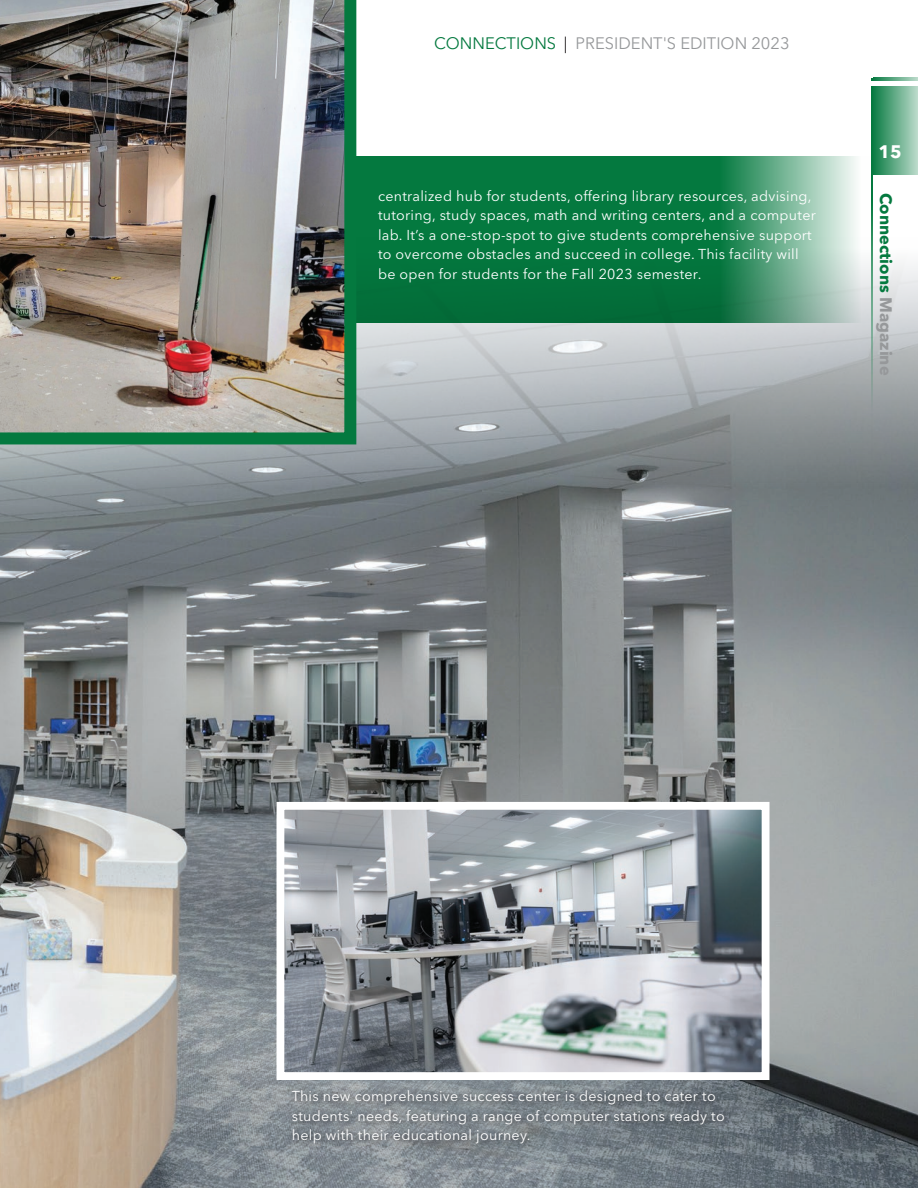
<style>
.page{position:relative;width:918px;height:1188px;background:#fff}
.page>*{position:absolute;margin:0;border:0;box-sizing:border-box;transform-origin:0 0}
.t1{font:700 18px "Avenir Next LT Pro";color:#fff}
.t2{font:16.5px "Avenir Next LT Pro";color:#96989a}
.t3{font:700 16.5px "Avenir Next LT Pro";color:#04793f}
.t4{font:14.25px/19.5px "Avenir Next LT Pro";letter-spacing:.02em;color:#fff}
.s1{color:#04793f}
.s2{color:#231f20}
.s3{color:#96989a}
</style>
<div class="page">
<img style="left:0;top:262px;width:918px;height:926px">
<img style="left:286px;top:811px;width:475px;height:260px">
<div style="left:277px;top:802px;width:493px;height:278px;border:8px solid #fff"></div>
<hr style="left:871px;top:78px;width:2px;height:383px;background:#04793f">
<div style="left:873px;top:78px;width:45px;height:97px;background:linear-gradient(to right,#0b7c44,#bcdbcb)"></div>
<div style="left:871px;top:81px;width:47px;height:5px;background:#fff"></div>
<svg style="left:362px;top:157px;width:509px;height:166px;background:#29895a"></svg>
<img style="left:0;top:0;width:362px;height:450px">
<svg style="left:286px;top:1084px;width:447px;height:68px;background:#798186"></svg>
<p class="t2" style="left:434px;top:34px;width:357px"><span class="s1">CONNECTIONS</span> <span class="s2">|</span> PRESIDENT'S EDITION 2023</p>
<p class="t4" style="left:378px;top:186px;width:439px">centralized hub for students, offering library resources, advising, tutoring, study spaces, math and writing centers, and a computer lab. It’s a one-stop-spot to give students comprehensive support to overcome obstacles and succeed in college. This facility will be open for students for the Fall 2023 semester.</p>
<p class="t1" style="left:879px;top:140px;width:25px">15</p>
<p class="t3" style="left:896px;top:193px;width:184px;rotate:90deg">Connections <span class="s3">Magazine</span></p>
<p class="t4" style="left:292px;top:1087px;width:434px">This new comprehensive success center is designed to cater to students' needs, featuring a range of computer stations ready to help with their educational journey.</p>
</div>
